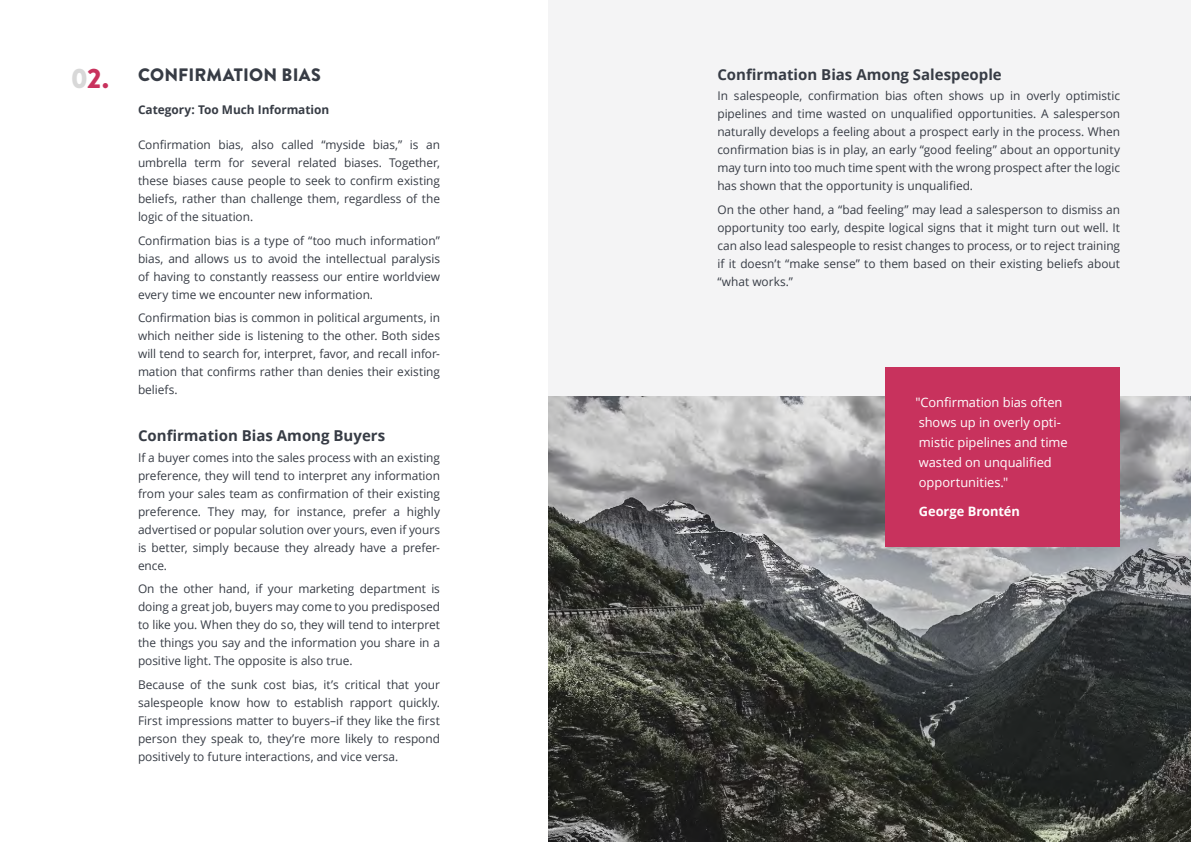
<style>
.page{position:relative;width:1191px;height:842px;background:#fff}
.page>*{position:absolute;margin:0;border:0;box-sizing:border-box;transform-origin:0 0}
.Big_Numbers_1{font:900 28px "Brandon Grotesque";color:#c8325d}
.t1{font:900 18px "Brandon Grotesque";letter-spacing:.01em;color:#373c45}
.t2{font:700 15px "Open Sans";color:#373c45}
.t3{font:13px/20px "Open Sans";letter-spacing:-.005em;color:#fff}
.Author_of_Quote{font:700 13px "Open Sans";letter-spacing:-.005em;color:#fff}
.BodyText{font:12px/18px "Open Sans";letter-spacing:-.005em;color:#373c45;text-align:justify}
.t4{font:700 12px "Open Sans";letter-spacing:-.005em;color:#373c45}
.s1{color:#d8d8d8}
</style>
<div class="page">
<div style="left:549px;top:0;width:642px;height:842px;background:#f4f4f5"></div>
<img style="left:549px;top:397px;width:642px;height:445px">
<div style="left:885px;top:367px;width:235px;height:179px;background:#c8325d"></div>
<h3 class="t1" style="left:138px;top:62px;width:184px">CONFIRMATION BIAS</h3>
<h2 class="t4" style="left:138px;top:101px;width:193px">Category: Too Much Information</h2>
<p class="BodyText" style="left:138px;top:135px;width:303px">Confirmation bias, also called “myside bias,” is an umbrella term for several related biases. Together, these biases cause people to seek to confirm existing beliefs, rather than challenge them, regardless of the logic of the situation.</p>
<p class="BodyText" style="left:138px;top:231px;width:303px">Confirmation bias is a type of “too much information” bias, and allows us to avoid the intellectual paralysis of having to constantly reassess our entire worldview every time we encounter new information.</p>
<p class="BodyText" style="left:138px;top:308px;width:303px">Confirmation bias is common in political arguments, in which neither side is listening to the other. Both sides will tend to search for, interpret, favor, and recall infor&shy;mation that confirms rather than denies their existing beliefs.</p>
<h4 class="t2" style="left:138px;top:425px;width:249px">Confirmation Bias Among Buyers</h4>
<p class="BodyText" style="left:138px;top:448px;width:303px">If a buyer comes into the sales process with an existing preference, they will tend to interpret any information from your sales team as confirmation of their existing preference. They may, for instance, prefer a highly advertised or popular solution over yours, even if yours is better, simply because they already have a prefer&shy;ence.</p>
<p class="BodyText" style="left:138px;top:580px;width:303px">On the other hand, if your marketing department is doing a great job, buyers may come to you predisposed to like you. When they do so, they will tend to interpret the things you say and the information you share in a positive light. The opposite is also true.</p>
<p class="BodyText" style="left:138px;top:675px;width:303px">Because of the sunk cost bias, it’s critical that your salespeople know how to establish rapport quickly.<br>First impressions matter to buyers–if they like the first person they speak to, they’re more likely to respond positively to future interactions, and vice versa.</p>
<p class="Big_Numbers_1" style="left:71px;top:58px;width:39px"><span class="s1">0</span>2.</p>
<h4 class="t2" style="left:717px;top:63px;width:286px">Confirmation Bias Among Salespeople</h4>
<p class="BodyText" style="left:717px;top:87px;width:404px">In salespeople, confirmation bias often shows up in overly optimistic pipelines and time wasted on unqualified opportunities. A salesperson naturally develops a feeling about a prospect early in the process. When confirmation bias is in play, an early “good feeling” about an opportunity may turn into too much time spent with the wrong prospect after the logic has shown that the opportunity is unqualified.</p>
<p class="BodyText" style="left:717px;top:200px;width:404px">On the other hand, a “bad feeling” may lead a salesperson to dismiss an opportunity too early, despite logical signs that it might turn out well. It can also lead salespeople to resist changes to process, or to reject training if it doesn’t “make sense” to them based on their existing beliefs about “what works.”</p>
<p class="t3" style="left:915px;top:392px;width:154px">″Confirmation bias often shows up in overly opti&shy;mistic pipelines and time wasted on unqualified opportunities.″</p>
<p class="Author_of_Quote" style="left:918px;top:502px;width:103px">George Brontén</p>
</div>
